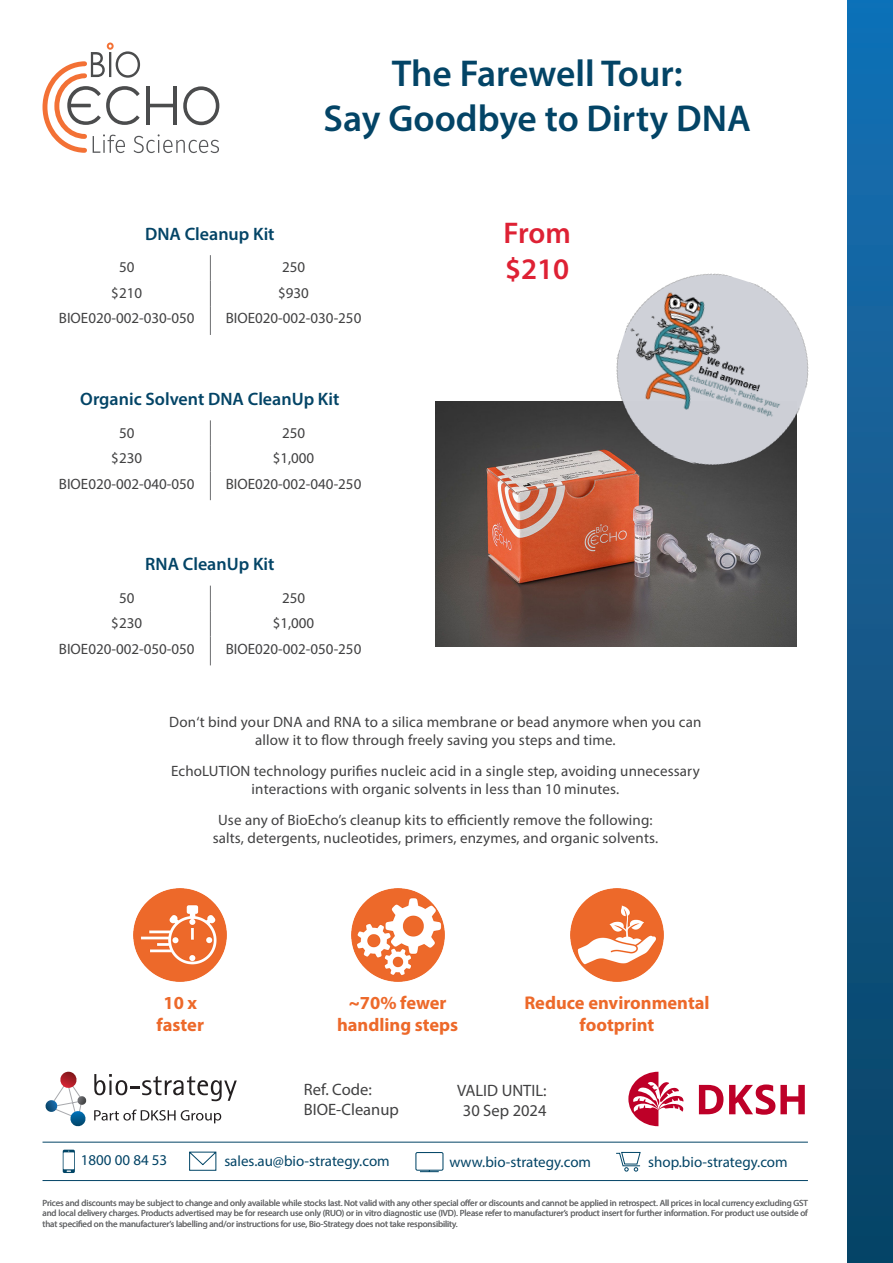
<style>
.page{position:relative;width:893px;height:1263px;background:#fff}
.page>*{position:absolute;margin:0;border:0;box-sizing:border-box;transform-origin:0 0}
.t1{font:600 37.5px/45px "Myriad Pro";color:#034466;text-align:center}
.t2{font:600 30px/36px "Myriad Pro";color:#de2134}
.t3{font:700 18.45px/22.2px "Myriad Pro";color:#ed692a;text-align:center}
.t4{font:600 18px "Myriad Pro";color:#034466}
.Valid___Ref{font:16.5px/19.8px "Myriad Pro";color:#414142}
.t5{font:15px/18px "Myriad Pro";letter-spacing:.01em;color:#414142;text-align:center}
.t6{font:15px "Myriad Pro";color:#034466}
.T_C_s_back_page{font:9px/10.8px "Myriad Pro";letter-spacing:-.01em;color:#6d6e70;text-align:justify}
</style>
<div class="page">
<div style="left:107px;top:43px;width:7px;height:7px;border:2px solid #f37135;border-radius:50%"></div>
<svg style="left:43px;top:51px;width:176px;height:102px"></svg>
<svg style="left:210px;top:255px;width:1px;height:80px"></svg>
<svg style="left:210px;top:420px;width:1px;height:80px"></svg>
<svg style="left:210px;top:586px;width:1px;height:79px"></svg>
<img style="left:134px;top:888px;width:93px;height:93px">
<img style="left:351px;top:888px;width:93px;height:93px">
<img style="left:570px;top:888px;width:93px;height:93px">
<img style="left:435px;top:401px;width:362px;height:245px">
<img style="left:593px;top:273px;width:216px;height:216px">
<div style="left:847px;top:0;width:46px;height:1263px;background:linear-gradient(to bottom,#1870b5,#0b4364)"></div>
<svg style="left:94px;top:1109px;width:127px;height:14px"></svg>
<svg style="left:45px;top:1072px;width:42px;height:55px"></svg>
<svg style="left:94px;top:1074px;width:143px;height:27px"></svg>
<svg style="left:729px;top:1084px;width:76px;height:31px"></svg>
<svg style="left:699px;top:1085px;width:24px;height:29px"></svg>
<svg style="left:628px;top:1072px;width:56px;height:54px"></svg>
<hr style="left:43px;top:1142px;width:765px;height:1px;background:#034466">
<hr style="left:43px;top:1180px;width:765px;height:1px;background:#034466">
<svg style="left:616px;top:1151px;width:25px;height:21px"></svg>
<svg style="left:415px;top:1152px;width:29px;height:21px"></svg>
<svg style="left:189px;top:1151px;width:28px;height:20px"></svg>
<svg style="left:63px;top:1150px;width:12px;height:23px"></svg>
<p class="t1" style="left:324px;top:50px;width:429px">The Farewell Tour:<br>Say Goodbye to Dirty DNA</p>
<p class="t4" style="left:145px;top:222px;width:131px">DNA Cleanup Kit</p>
<p class="t5" style="left:119px;top:258px;width:17px">50</p>
<p class="t5" style="left:282px;top:258px;width:25px">250</p>
<p class="t5" style="left:111px;top:284px;width:32px">$210</p>
<p class="t5" style="left:278px;top:284px;width:32px">$930</p>
<p class="t5" style="left:59px;top:309px;width:137px">BIOE020-002-030-050</p>
<p class="t5" style="left:226px;top:309px;width:137px">BIOE020-002-030-250</p>
<p class="t4" style="left:80px;top:388px;width:261px">Organic Solvent DNA CleanUp Kit</p>
<p class="t5" style="left:119px;top:423px;width:17px">50</p>
<p class="t5" style="left:282px;top:423px;width:25px">250</p>
<p class="t5" style="left:111px;top:449px;width:32px">$230</p>
<p class="t5" style="left:273px;top:449px;width:43px">$1,000</p>
<p class="t5" style="left:59px;top:474px;width:137px">BIOE020-002-040-050</p>
<p class="t5" style="left:226px;top:474px;width:137px">BIOE020-002-040-250</p>
<p class="t4" style="left:145px;top:553px;width:131px">RNA CleanUp Kit</p>
<p class="t5" style="left:119px;top:589px;width:17px">50</p>
<p class="t5" style="left:282px;top:589px;width:25px">250</p>
<p class="t5" style="left:111px;top:614px;width:32px">$230</p>
<p class="t5" style="left:273px;top:614px;width:43px">$1,000</p>
<p class="t5" style="left:59px;top:640px;width:137px">BIOE020-002-050-050</p>
<p class="t5" style="left:226px;top:640px;width:137px">BIOE020-002-050-250</p>
<p class="t2" style="left:503px;top:214px;width:69px">From $210</p>
<p class="t5" style="left:169px;top:713px;width:534px">Don‘t bind your DNA and RNA to a silica membrane or bead anymore when you can allow it to flow through freely saving you steps and time.</p>
<p class="t5" style="left:171px;top:762px;width:530px">EchoLUTION technology purifies nucleic acid in a single step, avoiding unnecessary interactions with organic solvents in less than 10 minutes.</p>
<p class="t5" style="left:213px;top:810px;width:447px">Use any of BioEcho’s cleanup kits to efficiently remove the following: salts, detergents, nucleotides, primers, enzymes, and organic solvents.</p>
<p class="t3" style="left:157px;top:991px;width:49px">10 x faster</p>
<p class="t3" style="left:337px;top:991px;width:123px">~70% fewer handling steps</p>
<p class="t3" style="left:524px;top:991px;width:187px">Reduce environmental footprint</p>
<p class="Valid___Ref" style="left:304px;top:1079px;width:96px">Ref. Code:<br>BIOE-Cleanup</p>
<p class="Valid___Ref" style="left:457px;top:1080px;width:91px">VALID UNTIL:</p>
<p class="Valid___Ref" style="left:463px;top:1100px;width:85px">30 Sep 2024</p>
<p class="t6" style="left:81px;top:1151px;width:88px">1800 00 84 53</p>
<p class="t6" style="left:224px;top:1151px;width:167px">sales.au@bio-strategy.com</p>
<p class="t6" style="left:449px;top:1153px;width:143px">www.bio-strategy.com</p>
<p class="t6" style="left:648px;top:1153px;width:141px">shop.bio-strategy.com</p>
<p class="T_C_s_back_page" style="left:43px;top:1197px;width:767px">Prices and discounts may be subject to change and only available while stocks last. Not valid with any other special offer or discounts and cannot be applied in retrospect. All prices in local currency excluding GST and local delivery charges. Products advertised may be for research use only (RUO) or in vitro diagnostic use (IVD). Please refer to manufacturer’s product insert for further information. For product use outside of that specified on the manufacturer’s labelling and/or instructions for use, Bio-Strategy does not take responsibility.</p>
<p class="T_C_s_back_page" style="left:465px;top:1197px;width:4px">f</p>
</div>
